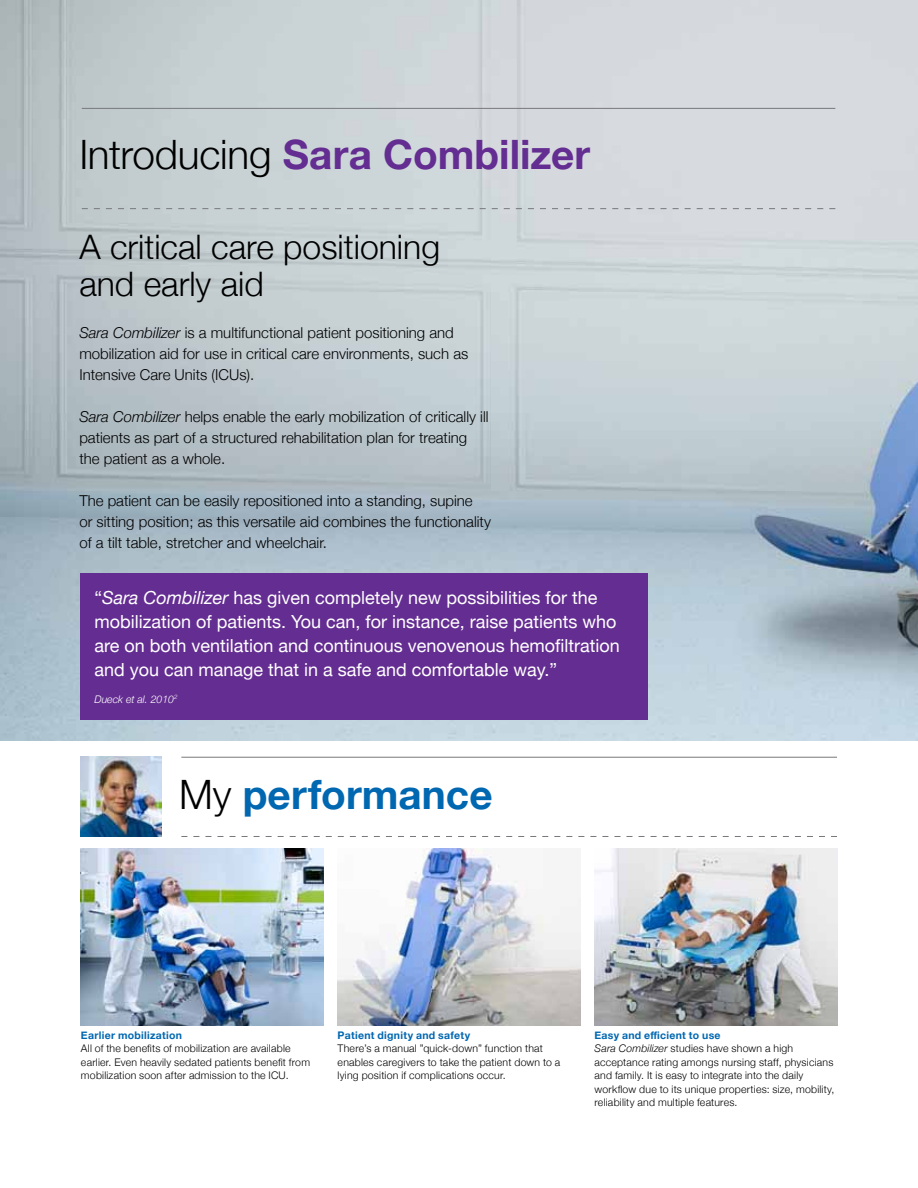
<style>
.page{position:relative;width:918px;height:1188px;background:#fff}
.page>*{position:absolute;margin:0;border:0;box-sizing:border-box;transform-origin:0 0}
.t1{font:700 40.5px "Helvetica Neue";color:#642d91}
.t2{font:700 40.5px "Helvetica Neue";letter-spacing:.005em;color:#0067b1}
.t3{font:300 33.75px/37.5px "Helvetica Neue";color:#000}
.t4{font:18px/24px "Helvetica Neue";color:#fff}
.t5{font:300 15px/21px "Helvetica Neue";color:#000}
.t6{font:300 10.5px/13.5px "Helvetica Neue";letter-spacing:.02em;color:#000}
.t7{font:700 10.5px "Helvetica Neue";letter-spacing:.025em;color:#0067b1}
.t8{font:italic 300 10.5px "Helvetica Neue";color:#fff}
.s1{font-weight:300;color:#000}
.s2{font-style:italic}
.s3{font-weight:700;color:#0067b1}
</style>
<div class="page">
<img style="left:0;top:0;width:918px;height:741px">
<hr style="left:181px;top:757px;width:656px;height:1px;background:#77787b">
<svg style="left:181px;top:836px;width:656px;height:1px"></svg>
<img style="left:81px;top:757px;width:81px;height:80px">
<img style="left:81px;top:849px;width:242px;height:177px">
<img style="left:595px;top:849px;width:242px;height:177px">
<img style="left:338px;top:849px;width:242px;height:177px">
<div style="left:81px;top:573px;width:567px;height:147px;background:#642d91"></div>
<hr style="left:82px;top:108px;width:753px;height:1px;background:#77787b">
<svg style="left:82px;top:208px;width:753px;height:1px"></svg>
<h1 class="t1" style="left:79px;top:118px;width:512px"><span class="s1">Introducing</span> Sara Combilizer</h1>
<h2 class="t3" style="left:79px;top:226px;width:362px">A critical care positioning and early aid</h2>
<h3 class="t5" style="left:79px;top:321px;width:390px"><span class="s2">Sara Combilizer</span> is a multifunctional patient positioning and mobilization aid for use in critical care environments, such as<br>Intensive Care Units (ICUs).</h3>
<h3 class="t5" style="left:79px;top:405px;width:411px"><span class="s2">Sara Combilizer</span> helps enable the early mobilization of critically ill patients as part of a structured rehabilitation plan for treating the patient as a whole.</h3>
<h3 class="t5" style="left:79px;top:489px;width:413px">The patient can be easily repositioned into a standing, supine<br>or sitting position; as this versatile aid combines the functionality of a tilt table, stretcher and wheelchair.</h3>
<p class="t4" style="left:94px;top:584px;width:527px">“<span class="s2">Sara Combilizer</span> has given completely new possibilities for the mobilization of patients. You can, for instance, raise patients who are on both ventilation and continuous venovenous hemofiltration and you can manage that in a safe and comfortable way.”</p>
<p class="t8" style="left:94px;top:691px;width:84px">Dueck et al. 2010<sup>2</sup></p>
<h1 class="t2" style="left:179px;top:758px;width:315px"><span class="s1">My</span> performance</h1>
<p class="t7" style="left:81px;top:1025px;width:103px">Earlier mobilization</p>
<p class="t6" style="left:81px;top:1041px;width:231px">All of the benefits of mobilization are available earlier. Even heavily sedated patients benefit from mobilization soon after admission to the ICU.</p>
<p class="t7" style="left:338px;top:1025px;width:134px">Patient dignity and safety</p>
<p class="t6" style="left:338px;top:1041px;width:224px">There’s a manual ”quick-down” function that enables caregivers to take the patient down to a lying position if complications occur.</p>
<p class="t6" style="left:595px;top:1028px;width:242px"><span class="s3">Easy and efficient to use<br></span><span class="s2">Sara Combilizer</span> studies have shown a high acceptance rating amongs nursing staff, physicians and family. It is easy to integrate into the daily workflow due to its unique properties: size, mobility, reliability and multiple features.</p>
</div>
